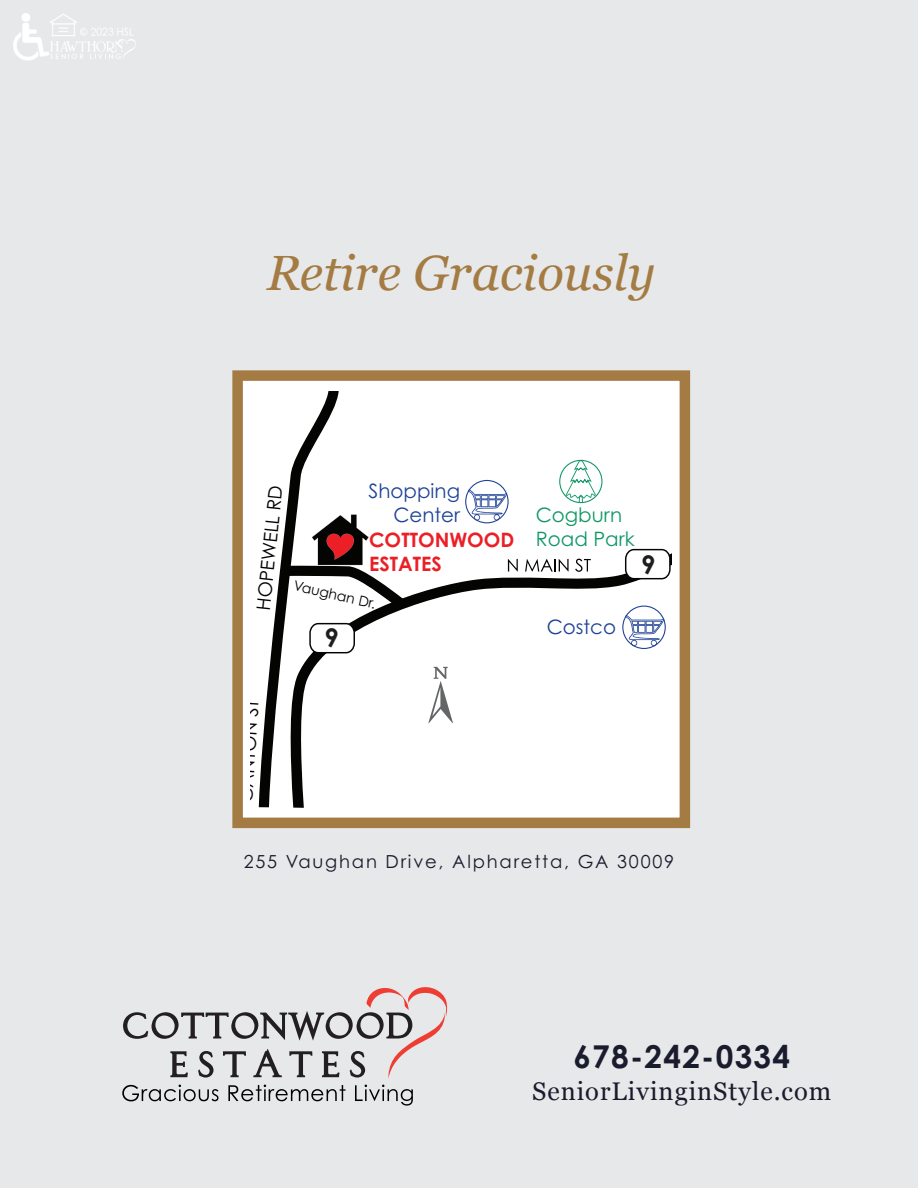
<style>
.page{position:relative;width:918px;height:1188px;background:#e6e8e9}
.page>*{position:absolute;margin:0;border:0;box-sizing:border-box;transform-origin:0 0}
.t1{font:italic 49.5px "Georgia";color:#a47b43}
.t2{font:700 31.5px "Century Gothic Pro";letter-spacing:.04em;color:#191c2d}
.t3{font:700 25.65px "Century Gothic";color:#201d1e}
.t4{font:25.5px "Georgia";letter-spacing:.04em;color:#191c2d}
.t5{font:19.8px/23.9px "Century Gothic";color:#204397;text-align:right}
.t6{font:700 19.8px/23.9px "Century Gothic";color:#ec1f26}
.t7{font:19.8px/23.9px "Century Gothic";color:#139867}
.t8{font:18.75px "Century Gothic";color:#040503}
.t9{font:18px "Century Gothic Pro";letter-spacing:.1em;color:#191c2d}
.t10{font:13.95px "Century Gothic";color:#040503}
</style>
<div class="page">
<svg style="left:122px;top:1085px;width:97px;height:16px"></svg>
<svg style="left:228px;top:1085px;width:118px;height:16px"></svg>
<svg style="left:355px;top:1085px;width:58px;height:21px"></svg>
<svg style="left:123px;top:987px;width:324px;height:91px"></svg>
<div style="left:232px;top:370px;width:458px;height:458px;background:#fff;border:10px solid #a47b43"></div>
<svg style="left:293px;top:553px;width:379px;height:255px"></svg>
<svg style="left:559px;top:460px;width:44px;height:43px"></svg>
<svg style="left:622px;top:606px;width:44px;height:43px"></svg>
<div style="left:623px;top:607px;width:42px;height:41px;background:#fff;border-radius:50%"></div>
<svg style="left:625px;top:615px;width:39px;height:31px"></svg>
<svg style="left:465px;top:480px;width:44px;height:43px"></svg>
<div style="left:466px;top:481px;width:42px;height:41px;background:#fff;border-radius:50%"></div>
<svg style="left:468px;top:489px;width:39px;height:31px"></svg>
<svg style="left:259px;top:392px;width:147px;height:415px"></svg>
<svg style="left:624px;top:548px;width:47px;height:32px"></svg>
<img style="left:14px;top:14px;width:122px;height:46px">
<p class="t1" style="left:267px;top:237px;width:390px">Retire Graciously</p>
<p class="t8" style="left:252px;top:609px;width:127px;rotate:-84deg">HOPEWELL RD</p>
<p class="t5" style="left:369px;top:479px;width:93px">Shopping<br>Center</p>
<p class="t6" style="left:369px;top:527px;width:147px">COTTONWOOD<br>ESTATES</p>
<p class="t10" style="left:296px;top:577px;width:85px;rotate:13deg">Vaughan Dr.</p>
<p class="t3" style="left:324px;top:622px;width:16px">9</p>
<p class="t8" style="left:234px;top:802px;width:105px;rotate:-86deg">CANTON ST</p>
<p class="t7" style="left:536px;top:503px;width:100px">Cogburn<br>Road Park</p>
<p class="t5" style="left:547px;top:615px;width:71px">Costco</p>
<p class="t3" style="left:641px;top:549px;width:16px">9</p>
<p class="t9" style="left:244px;top:850px;width:432px">255 Vaughan Drive, Alpharetta, GA 30009</p>
<p class="t2" style="left:573px;top:1037px;width:218px">678-242-0334</p>
<p class="t4" style="left:532px;top:1077px;width:301px">SeniorLivinginStyle.com</p>
</div>
